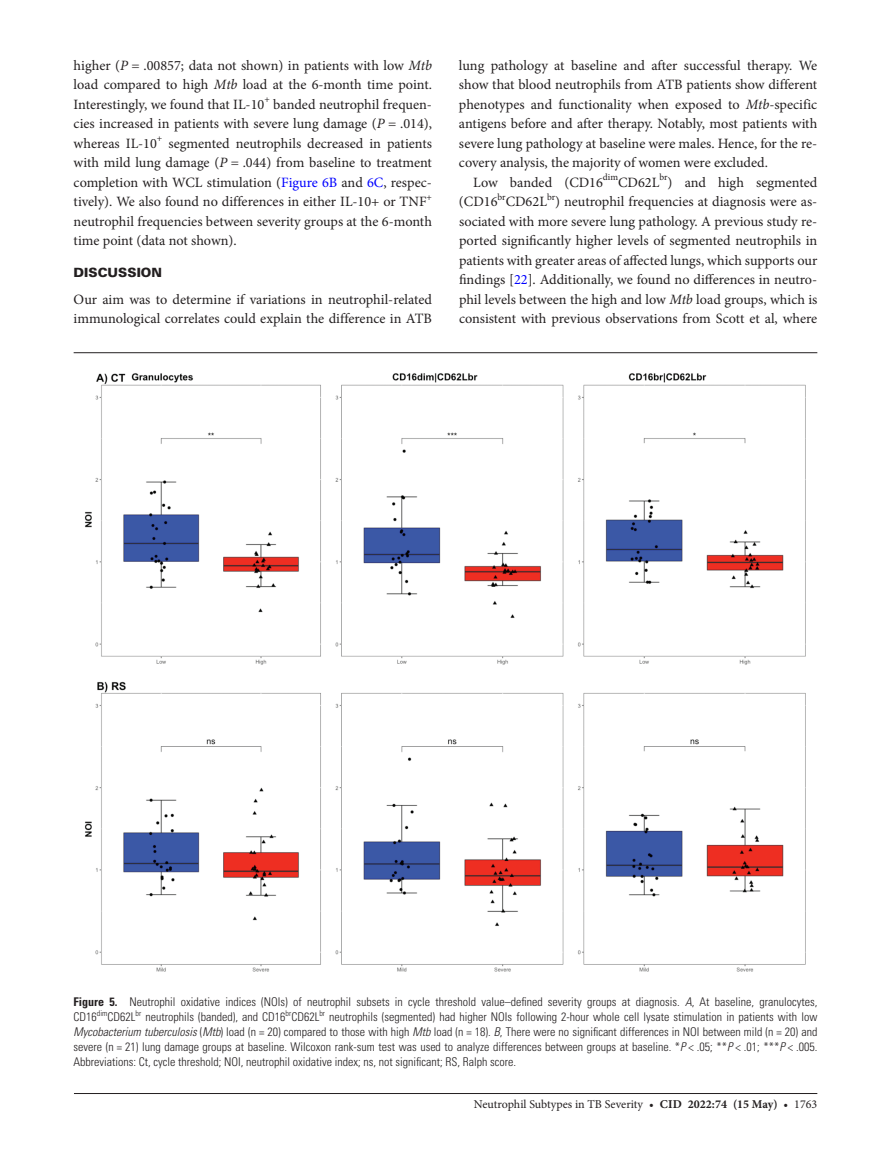
<style>
.page{position:relative;width:891px;height:1174px;background:#fff}
.page>*{position:absolute;margin:0;border:0;box-sizing:border-box;transform-origin:0 0}
.t1{font:14.25px/19.5px "Minion Pro";color:#231f20;text-align:justify}
.t2{font:900 12.75px "Univers LT Std";color:#231f20}
.t3{font:300 condensed 12px/15px "Univers LT Std";color:#231f20;text-align:justify}
.t4{font:12px "Minion Pro";color:#231f20}
.t5{font:9.45px "Minion Pro";color:#231f20}
.s1{font-style:italic}
.s2{color:#00f}
.s3{font-weight:700}
</style>
<div class="page">
<hr style="left:74px;top:1093px;width:743px;height:1px;background:#231f20">
<hr style="left:74px;top:352px;width:743px;height:1px;background:#231f20">
<img style="left:85px;top:373px;width:721px;height:599px">
<p class="t1" style="left:74px;top:55px;width:360px">higher (<span class="s1">P</span> = .00857; data not shown) in patients with low <span class="s1">Mtb </span>load compared to high <span class="s1">Mtb</span> load at the 6-month time point.<br>Interestingly, we found that IL-10<sup>+</sup> banded neutrophil frequen&shy;cies increased in patients with severe lung damage (<span class="s1">P</span> = .014), whereas IL-10<sup>+</sup> segmented neutrophils decreased in patients with mild lung damage (<span class="s1">P</span> = .044) from baseline to treatment completion with WCL stimulation (<span class="s2">Figure 6B</span> and <span class="s2">6C</span>, respec&shy;tively). We also found no differences in either IL-10+ or TNF<sup>+ </sup>neutrophil frequencies between severity groups at the 6-month time point (data not shown).</p>
<p class="t2" style="left:74px;top:264px;width:90px">DISCUSSION</p>
<p class="t1" style="left:74px;top:289px;width:360px">Our aim was to determine if variations in neutrophil-related immunological correlates could explain the difference in ATB</p>
<p class="t1" style="left:459px;top:55px;width:360px">lung pathology at baseline and after successful therapy. We</p>
<p class="t1" style="left:459px;top:75px;width:360px">show that blood neutrophils from ATB patients show different</p>
<p class="t1" style="left:459px;top:94px;width:360px">phenotypes and functionality when exposed to <span class="s1">Mtb</span>-specific</p>
<p class="t1" style="left:459px;top:114px;width:360px">antigens before and after therapy. Notably, most patients with</p>
<p class="t1" style="left:459px;top:133px;width:360px">severe lung pathology at baseline were males. Hence, for the re-</p>
<p class="t1" style="left:459px;top:153px;width:310px">covery analysis, the majority of women were excluded.</p>
<p class="t1" style="left:473px;top:172px;width:188px">Low banded (CD16<sup>dim</sup>CD62L</p>
<p class="t5" style="left:659px;top:171px;width:10px">br</p>
<p class="t1" style="left:668px;top:172px;width:151px">) and high segmented</p>
<p class="t1" style="left:459px;top:192px;width:90px">(CD16<sup>br</sup>CD62L</p>
<p class="t5" style="left:547px;top:190px;width:10px">br</p>
<p class="t1" style="left:459px;top:192px;width:360px;text-indent:96px">) neutrophil frequencies at diagnosis were as&shy;sociated with more severe lung pathology. A previous study re&shy;ported significantly higher levels of segmented neutrophils in patients with greater areas of affected lungs, which supports our findings [<span class="s2">22</span>]. Additionally, we found no differences in neutro&shy;phil levels between the high and low <span class="s1">Mtb</span> load groups, which is consistent with previous observations from Scott et al, where</p>
<p class="t3" style="left:74px;top:995px;width:745px"><span class="s3">Figure 5.</span> Neutrophil oxidative indices (NOIs) of neutrophil subsets in cycle threshold value–defined severity groups at diagnosis. <span class="s1">A</span>, At baseline, granulocytes, CD16<sup>dim</sup>CD62L<sup>br</sup> neutrophils (banded), and CD16<sup>br</sup>CD62L<sup>br</sup> neutrophils (segmented) had higher NOIs following 2-hour whole cell lysate stimulation in patients with low <span class="s1">Mycobacterium tuberculosis</span> (<span class="s1">Mtb</span>) load (n = 20) compared to those with high <span class="s1">Mtb</span> load (n = 18). <span class="s1">B</span>, There were no significant differences in NOI between mild (n = 20) and severe (n = 21) lung damage groups at baseline. Wilcoxon rank-sum test was used to analyze differences between groups at baseline. *<span class="s1">P</span> &lt; .05; **<span class="s1">P</span> &lt; .01; ***<span class="s1">P</span> &lt; .005.<br>Abbreviations: Ct, cycle threshold; NOI, neutrophil oxidative index; ns, not significant; RS, Ralph score.</p>
<p class="t4" style="left:474px;top:1096px;width:345px">Neutrophil Subtypes in TB Severity • <span class="s3">cid 2022:74 (15 May)</span> • 1763</p>
</div>
